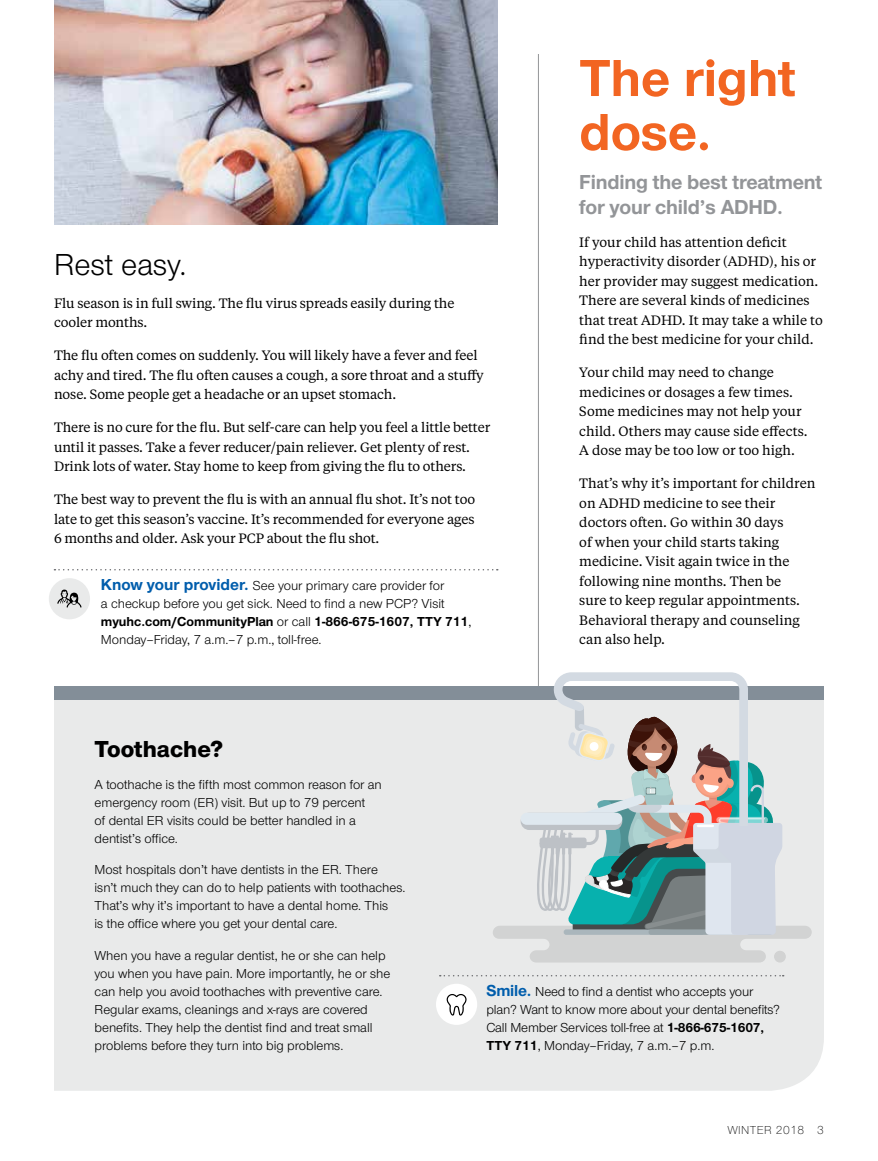
<style>
.page{position:relative;width:878px;height:1161px;background:#fff}
.page>*{position:absolute;margin:0;border:0;box-sizing:border-box;transform-origin:0 0}
.t1{font:700 54px/54px "UHC Sans";color:#f26522}
.t2{font:31.5px "UHC Sans";color:#000}
.t3{font:800 24px "UHC Sans";color:#000}
.t4{font:700 21px/25.2px "UHC Sans";letter-spacing:-.01em;color:#939598}
.t5{font:13.5px/19.5px "UHC Serif Text";color:#000}
.t6{font:13.5px/18px "UHC Sans";color:#000}
.t7{font:300 12px "UHC Sans";letter-spacing:.04em;color:#000}
.s1{font-weight:700;font-size:16.5px;color:#005dac}
.s2{font-weight:700}
</style>
<div class="page">
<div style="left:54px;top:700px;width:770px;height:391px;background:#e9eaea"></div>
<div style="left:54px;top:686px;width:770px;height:14px;background:#838e98"></div>
<hr style="left:538px;top:54px;width:1px;height:632px;background:#939598">
<img style="left:54px;top:0;width:443px;height:225px">
<svg style="left:54px;top:569px;width:443px;height:1px"></svg>
<div style="left:49px;top:578px;width:41px;height:41px;background:#e9eaea;border-radius:50%"></div>
<svg style="left:57px;top:590px;width:25px;height:18px"></svg>
<div style="left:436px;top:984px;width:41px;height:41px;background:#fff;border-radius:50%"></div>
<svg style="left:446px;top:994px;width:20px;height:22px"></svg>
<svg style="left:492px;top:672px;width:319px;height:291px;background:#c1cbcb"></svg>
<svg style="left:440px;top:975px;width:343px;height:1px"></svg>
<h2 class="t2" style="left:54px;top:244px;width:134px">Rest easy.</h2>
<p class="t5" style="left:54px;top:293px;width:402px">Flu season is in full swing. The flu virus spreads easily during the cooler months.</p>
<p class="t5" style="left:54px;top:345px;width:431px">The flu often comes on suddenly. You will likely have a fever and feel achy and tired. The flu often causes a cough, a sore throat and a stuffy nose. Some people get a headache or an upset stomach.</p>
<p class="t5" style="left:54px;top:417px;width:437px">There is no cure for the flu. But self-care can help you feel a little better until it passes. Take a fever reducer/pain reliever. Get plenty of rest.<br>Drink lots of water. Stay home to keep from giving the flu to others.</p>
<p class="t5" style="left:54px;top:489px;width:422px;text-align:justify">The best way to prevent the flu is with an annual flu shot. It’s not too late to get this season’s vaccine. It’s recommended for everyone ages 6 months and older. Ask your PCP about the flu shot.</p>
<p class="t6" style="left:101px;top:576px;width:372px"><span class="s1">Know your provider.</span> See your primary care provider for<br>a checkup before you get sick. Need to find a new PCP? Visit <span class="s2">myuhc.com/CommunityPlan</span> or call <span class="s2">1-866-675-1607, TTY 711</span>, Monday–Friday, 7 a.m.–7 p.m., toll-free.</p>
<h1 class="t1" style="left:579px;top:49px;width:218px">The right dose.</h1>
<h3 class="t4" style="left:579px;top:168px;width:244px">Finding the best treatment for your child’s ADHD.</h3>
<p class="t5" style="left:579px;top:232px;width:245px">If your child has attention deficit hyperactivity disorder (ADHD), his or her provider may suggest medication.<br>There are several kinds of medicines that treat ADHD. It may take a while to find the best medicine for your child.</p>
<p class="t5" style="left:579px;top:362px;width:230px">Your child may need to change medicines or dosages a few times.<br>Some medicines may not help your child. Others may cause side effects.<br>A dose may be too low or too high.</p>
<p class="t5" style="left:579px;top:473px;width:237px">That’s why it’s important for children on ADHD medicine to see their doctors often. Go within 30 days<br>of when your child starts taking medicine. Visit again twice in the following nine months. Then be<br>sure to keep regular appointments.<br>Behavioral therapy and counseling can also help.</p>
<h3 class="t3" style="left:94px;top:732px;width:130px">Toothache?</h3>
<p class="t6" style="left:94px;top:775px;width:289px">A toothache is the fifth most common reason for an emergency room (ER) visit. But up to 79 percent<br>of dental ER visits could be better handled in a dentist’s office.</p>
<p class="t6" style="left:94px;top:860px;width:312px">Most hospitals don’t have dentists in the ER. There<br>isn’t much they can do to help patients with toothaches.<br>That’s why it’s important to have a dental home. This<br>is the office where you get your dental care.</p>
<p class="t6" style="left:94px;top:946px;width:297px">When you have a regular dentist, he or she can help you when you have pain. More importantly, he or she can help you avoid toothaches with preventive care.<br>Regular exams, cleanings and x-rays are covered benefits. They help the dentist find and treat small problems before they turn into big problems.</p>
<p class="t6" style="left:486px;top:982px;width:295px"><span class="s1">Smile.</span> Need to find a dentist who accepts your plan? Want to know more about your dental benefits?<br>Call Member Services toll-free at <span class="s2">1-866-675-1607, TTY 711</span>, Monday–Friday, 7 a.m.–7 p.m.</p>
<p class="t7" style="left:727px;top:1122px;width:98px">WINTER 2018 3</p>
</div>
